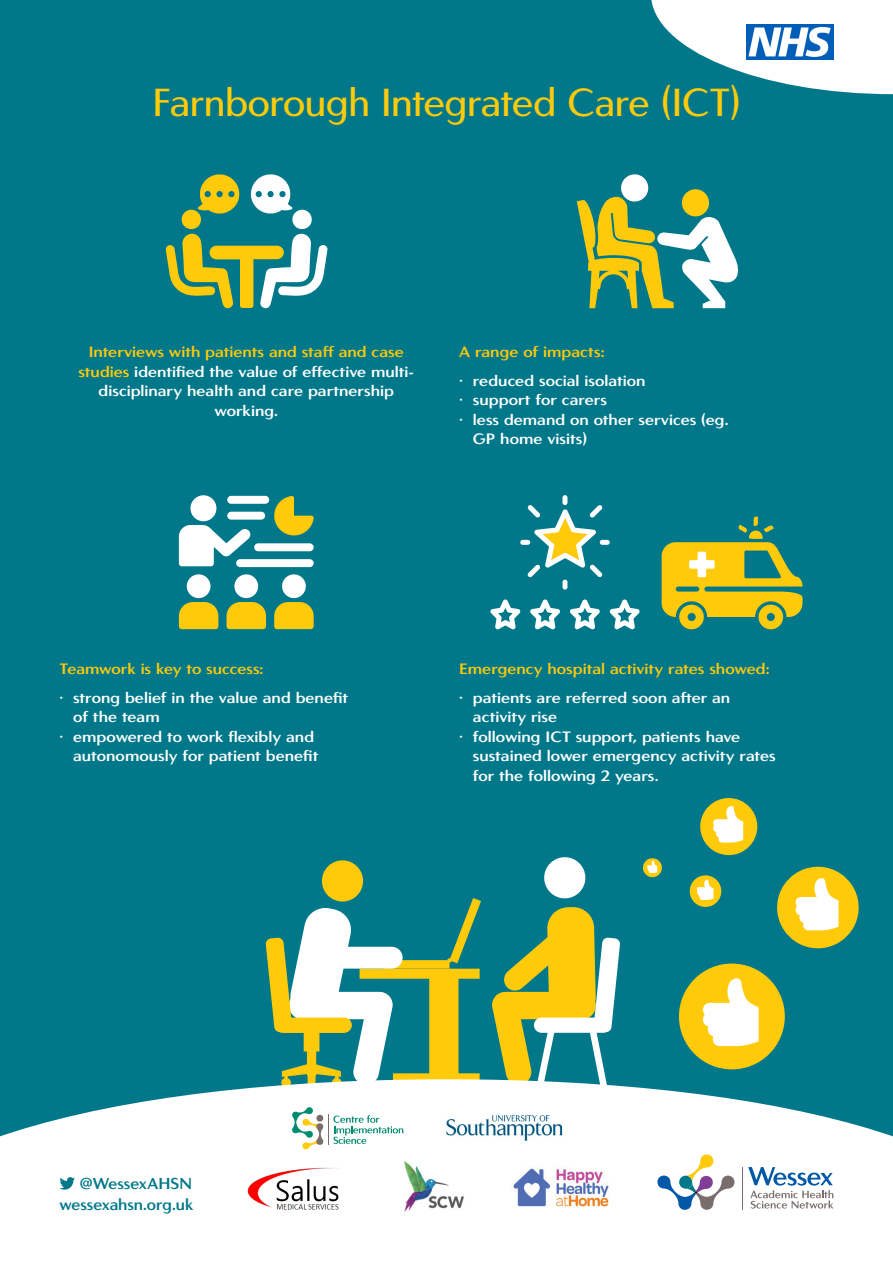
<style>
.page{position:relative;width:893px;height:1263px;background:#00788a}
.page>*{position:absolute;margin:0;border:0;box-sizing:border-box;transform-origin:0 0}
.Numbers{font:500 39px "Carisma";letter-spacing:-.015em;color:#feca0a}
.Numbers-2{font:700 15.75px "Carisma Demi";color:#00788a}
.Numbers-3{font:700 15px/19.5px "Carisma Demi";color:#fff;scale:1.07 1}
.Numbers-4{font:700 15px "Carisma Demi";color:#feca0a;scale:1.07 1}
.s1{color:#feca0a}
</style>
<div class="page">
<div style="left:322px;top:860px;width:41px;height:41px;background:#feca0a;border-radius:50%"></div>
<svg style="left:544px;top:857px;width:42px;height:42px"></svg>
<svg style="left:492px;top:907px;width:128px;height:172px"></svg>
<svg style="left:265px;top:898px;width:216px;height:181px"></svg>
<svg style="left:179px;top:495px;width:135px;height:72px"></svg>
<svg style="left:179px;top:574px;width:135px;height:55px"></svg>
<div style="left:182px;top:210px;width:19px;height:19px;background:#feca0a;border-radius:50%"></div>
<div style="left:292px;top:210px;width:20px;height:19px;background:#fff;border-radius:50%"></div>
<svg style="left:165px;top:234px;width:163px;height:75px"></svg>
<svg style="left:198px;top:174px;width:42px;height:41px"></svg>
<svg style="left:250px;top:174px;width:42px;height:40px"></svg>
<svg style="left:662px;top:517px;width:140px;height:112px"></svg>
<svg style="left:490px;top:599px;width:30px;height:31px"></svg>
<svg style="left:530px;top:599px;width:30px;height:31px"></svg>
<svg style="left:570px;top:599px;width:30px;height:31px"></svg>
<svg style="left:609px;top:599px;width:31px;height:31px"></svg>
<div style="left:562px;top:495px;width:5px;height:10px;background:#fff;border-radius:2px"></div>
<div style="left:562px;top:580px;width:5px;height:9px;background:#fff;border-radius:2px"></div>
<div style="left:520px;top:540px;width:10px;height:5px;background:#fff;border-radius:2px"></div>
<div style="left:600px;top:540px;width:10px;height:5px;background:#fff;border-radius:2px"></div>
<svg style="left:527px;top:505px;width:75px;height:72px"></svg>
<svg style="left:577px;top:174px;width:162px;height:134px"></svg>
<div style="left:679px;top:963px;width:106px;height:106px;background:#feca0a;border-radius:50%"></div>
<svg style="left:703px;top:978px;width:56px;height:68px"></svg>
<div style="left:777px;top:867px;width:82px;height:81px;background:#feca0a;border-radius:50%"></div>
<svg style="left:796px;top:878px;width:42px;height:52px"></svg>
<div style="left:700px;top:798px;width:57px;height:57px;background:#feca0a;border-radius:50%"></div>
<svg style="left:713px;top:806px;width:30px;height:36px"></svg>
<div style="left:690px;top:875px;width:31px;height:32px;background:#feca0a;border-radius:50%"></div>
<svg style="left:697px;top:880px;width:16px;height:20px"></svg>
<svg style="left:643px;top:858px;width:19px;height:19px"></svg>
<svg style="left:647px;top:861px;width:10px;height:12px"></svg>
<svg style="left:651px;top:0;width:242px;height:94px"></svg>
<img style="left:746px;top:24px;width:87px;height:36px">
<svg style="left:0;top:1079px;width:893px;height:184px;background:#e1eff1"></svg>
<hr style="left:742px;top:1167px;width:1px;height:42px;background:#796e6c">
<svg style="left:657px;top:1154px;width:78px;height:56px;background:#d0d6d7"></svg>
<svg style="left:748px;top:1167px;width:85px;height:41px;background:#c6d3df"></svg>
<svg style="left:60px;top:1177px;width:15px;height:13px"></svg>
<hr style="left:328px;top:1114px;width:1px;height:30px;background:#796e6c">
<svg style="left:292px;top:1107px;width:32px;height:43px"></svg>
<svg style="left:333px;top:1115px;width:70px;height:29px;background:#cee8e3"></svg>
<img style="left:511px;top:1167px;width:100px;height:41px">
<img style="left:245px;top:1161px;width:100px;height:54px">
<img style="left:441px;top:1105px;width:129px;height:46px">
<img style="left:393px;top:1158px;width:76px;height:57px">
<p class="Numbers" style="left:152px;top:80px;width:590px">Farnborough Integrated Care (ICT)</p>
<p class="Numbers-3" style="left:78px;top:342px;width:315px;text-align:center"><span class="s1">Interviews with patients and staff and case studies</span> identified the value of effective multi&shy;disciplinary health and care partnership working.</p>
<p class="Numbers-4" style="left:459px;top:343px;width:137px">A range of impacts:</p>
<p class="Numbers-3" style="left:459px;top:371px;width:176px">• reduced social isolation</p>
<p class="Numbers-3" style="left:459px;top:390px;width:140px">• support for carers</p>
<p class="Numbers-3" style="left:473px;top:410px;width:240px;text-indent:-14px">• less demand on other services (eg.<br>GP home visits)</p>
<p class="Numbers-4" style="left:60px;top:660px;width:192px">Teamwork is key to success:</p>
<p class="Numbers-3" style="left:73px;top:688px;width:259px;text-indent:-14px">• strong belief in the value and benefit of the team</p>
<p class="Numbers-3" style="left:60px;top:727px;width:243px;text-align:right">• empowered to work flexibly and autonomously for patient benefit</p>
<p class="Numbers-4" style="left:459px;top:660px;width:291px">Emergency hospital activity rates showed:</p>
<p class="Numbers-3" style="left:473px;top:688px;width:242px;text-indent:-14px">• patients are referred soon after an activity rise</p>
<p class="Numbers-3" style="left:473px;top:727px;width:285px;text-indent:-14px">• following ICT support, patients have sustained lower emergency activity rates for the following 2 years.</p>
<p class="Numbers-2" style="left:80px;top:1174px;width:114px">@WessexAHSN</p>
<p class="Numbers-2" style="left:60px;top:1195px;width:135px">wessexahsn.org.uk</p>
</div>
